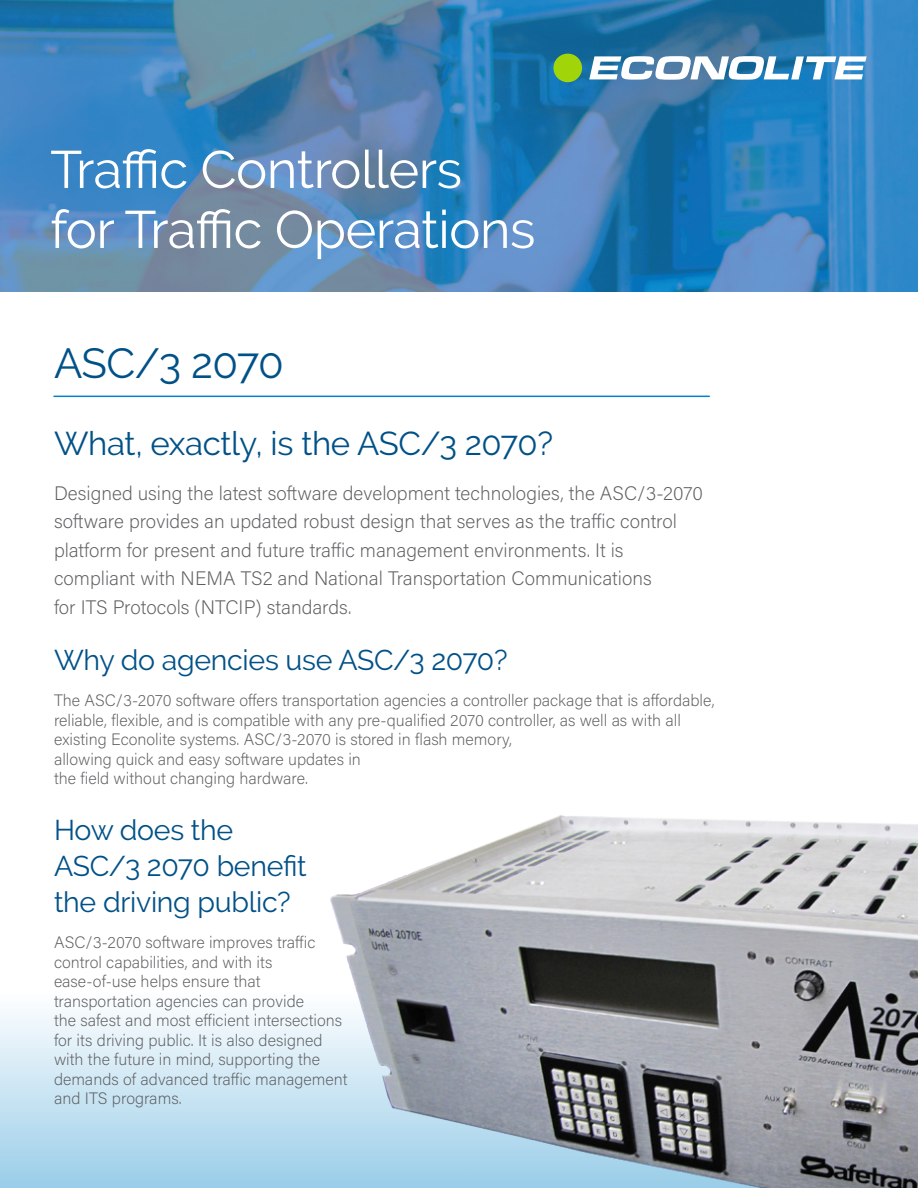
<style>
.page{position:relative;width:918px;height:1188px;background:#fff}
.page>*{position:absolute;margin:0;border:0;box-sizing:border-box;transform-origin:0 0}
.White_Page_Title{font:52.5px "Raleway";letter-spacing:-.01em;color:#fff}
.Blue_Product_Title_i{font:42px "Raleway";letter-spacing:-.02em;color:#005187}
.Large_Subheader_-_Bl{font:33px "Raleway";letter-spacing:-.01em;color:#005187}
.LesserSubheader_-_Bl{font:28.5px/36px "Raleway";letter-spacing:-.01em;color:#005187}
.Fron_Page_Content{font:200 19.5px/28.5px "Acumin Pro";color:#5f5f62}
.Front_Page_Content{font:200 16.5px/19.5px "Acumin Pro";color:#5f5f62}
</style>
<div class="page">
<img style="left:0;top:0;width:918px;height:292px">
<svg style="left:589px;top:56px;width:278px;height:24px"></svg>
<div style="left:553px;top:54px;width:29px;height:28px;background:#a2d40a;border-radius:50%"></div>
<svg style="left:0;top:1012px;width:313px;height:176px;background:#c6e3f2"></svg>
<img style="left:313px;top:815px;width:605px;height:373px">
<hr style="left:54px;top:396px;width:655px;height:1px;background:#0082c8">
<p class="White_Page_Title" style="left:50px;top:139px;width:413px">Traffic Controllers</p>
<p class="White_Page_Title" style="left:50px;top:199px;width:487px">for Traffic Operations</p>
<p class="Blue_Product_Title_i" style="left:54px;top:339px;width:231px">ASC/3 2070</p>
<p class="Large_Subheader_-_Bl" style="left:54px;top:424px;width:501px">What, exactly, is the ASC/3 2070?</p>
<p class="Fron_Page_Content" style="left:54px;top:478px;width:651px">Designed using the latest software development technologies, the ASC/3-2070 software provides an updated robust design that serves as the traffic control platform for present and future traffic management environments. It is compliant with NEMA TS2 and National Transportation Communications<br>for ITS Protocols (NTCIP) standards.</p>
<p class="LesserSubheader_-_Bl" style="left:54px;top:642px;width:455px">Why do agencies use ASC/3 2070?</p>
<p class="Front_Page_Content" style="left:54px;top:690px;width:662px">The ASC/3-2070 software offers transportation agencies a controller package that is affordable, reliable, flexible, and is compatible with any pre-qualified 2070 controller, as well as with all existing Econolite systems. ASC/3-2070 is stored in flash memory,<br>allowing quick and easy software updates in<br>the field without changing hardware.</p>
<p class="LesserSubheader_-_Bl" style="left:54px;top:812px;width:254px">How does the<br>ASC/3 2070 benefit the driving public?</p>
<p class="Front_Page_Content" style="left:54px;top:932px;width:295px">ASC/3-2070 software improves traffic control capabilities, and with its ease-of-use helps ensure that transportation agencies can provide<br>the safest and most efficient intersections for its driving public. It is also designed with the future in mind, supporting the demands of advanced traffic management and ITS programs.</p>
</div>
